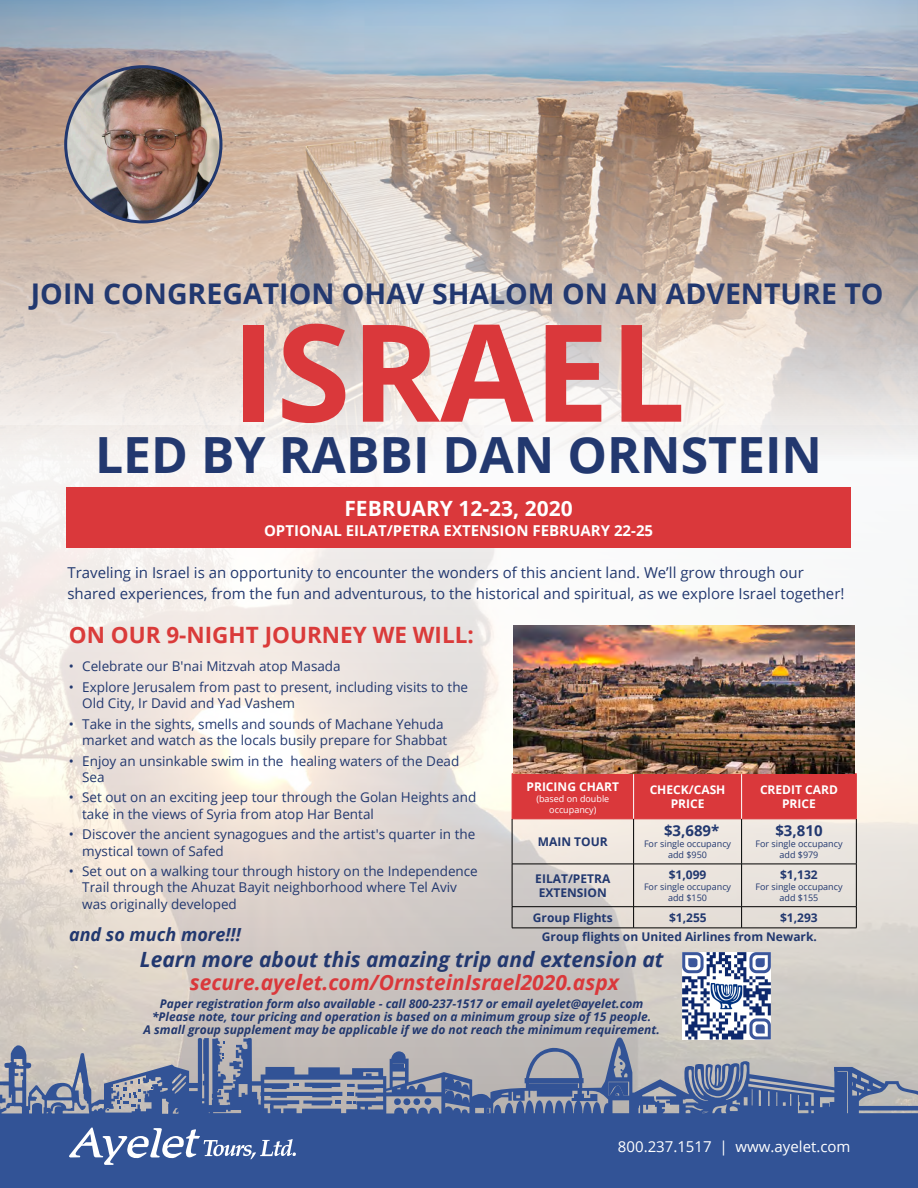
<style>
.page{position:relative;width:918px;height:1188px;background:#fff}
.page>*{position:absolute;margin:0;border:0;box-sizing:border-box;transform-origin:0 0}
.t1{font:700 135.45px "Open Sans";color:#da383b}
.t2{font:700 49.95px "Open Sans";color:#22386f}
.t3{font:700 28.5px "Open Sans";color:#22386f}
.t4{font:700 22.5px "Open Sans";color:#da3b3a}
.t5{font:italic 700 21px "Open Sans";color:#22386f}
.t6{font:italic 700 21px "Open Sans";color:#da383b}
.t7{font:700 21px "Open Sans";color:#fff}
.t8{font:italic 700 18px "Open Sans";color:#22386f}
.t9{font:15px/21px "Open Sans";color:#22386f}
.t10{font:700 15px "Open Sans";color:#fff}
.t11{font:15px "Open Sans";color:#fff}
.t12{font:700 15px "Open Sans";color:#22386f}
.t13{font:13.5px/16.2px "Open Sans";color:#22386f}
.t14{font:italic 700 12px/13.2px "Open Sans";color:#22386f;text-align:center}
.t15{font:700 12px/14.4px "Open Sans";color:#22386f}
.t16{font:700 12px/14.4px "Open Sans";color:#fff;text-align:center}
.t17{font:9px/10.8px "Open Sans";color:#22386f;text-align:center}
.t18{font:9px/10.8px "Open Sans";color:#fff;text-align:center}
</style>
<div class="page">
<img style="left:0;top:461px;width:918px;height:576px">
<svg style="left:0;top:1037px;width:918px;height:151px;background:#6377a1"></svg>
<div style="left:394px;top:1098px;width:7px;height:7px;background:#325396;border-radius:50%"></div>
<div style="left:403px;top:1098px;width:7px;height:7px;background:#325396;border-radius:50%"></div>
<div style="left:413px;top:1098px;width:7px;height:7px;background:#325396;border-radius:50%"></div>
<div style="left:424px;top:1098px;width:7px;height:7px;background:#325396;border-radius:50%"></div>
<svg style="left:116px;top:1079px;width:25px;height:29px"></svg>
<svg style="left:293px;top:1083px;width:70px;height:26px;background:#808ba5"></svg>
<svg style="left:67px;top:1128px;width:229px;height:37px"></svg>
<div style="left:513px;top:774px;width:343px;height:45px;background:#da383b"></div>
<hr style="left:512px;top:773px;width:122px;height:1px;background:#db383b">
<hr style="left:634px;top:773px;width:108px;height:1px;background:#db383b">
<hr style="left:742px;top:773px;width:115px;height:1px;background:#db383b">
<hr style="left:512px;top:774px;width:1px;height:45px;background:#db383b">
<hr style="left:856px;top:774px;width:1px;height:45px;background:#db383b">
<hr style="left:512px;top:819px;width:122px;height:1px;background:#db383b">
<hr style="left:634px;top:819px;width:108px;height:1px;background:#db383b">
<hr style="left:742px;top:819px;width:115px;height:1px;background:#db383b">
<hr style="left:512px;top:819px;width:1px;height:45px;background:#000">
<hr style="left:633px;top:819px;width:1px;height:45px;background:#000">
<hr style="left:741px;top:819px;width:1px;height:45px;background:#000">
<hr style="left:856px;top:819px;width:1px;height:45px;background:#000">
<hr style="left:512px;top:864px;width:122px;height:1px;background:#000">
<hr style="left:512px;top:864px;width:1px;height:43px;background:#000">
<hr style="left:634px;top:864px;width:108px;height:1px;background:#000">
<hr style="left:633px;top:864px;width:1px;height:43px;background:#000">
<hr style="left:742px;top:864px;width:115px;height:1px;background:#000">
<hr style="left:741px;top:864px;width:1px;height:43px;background:#000">
<hr style="left:856px;top:864px;width:1px;height:43px;background:#000">
<hr style="left:512px;top:906px;width:122px;height:1px;background:#000">
<svg style="left:512px;top:907px;width:1px;height:21px"></svg>
<hr style="left:634px;top:906px;width:108px;height:1px;background:#000">
<svg style="left:633px;top:907px;width:1px;height:21px"></svg>
<hr style="left:742px;top:906px;width:115px;height:1px;background:#000">
<svg style="left:741px;top:907px;width:1px;height:21px"></svg>
<svg style="left:856px;top:907px;width:1px;height:21px"></svg>
<hr style="left:512px;top:928px;width:122px;height:1px;background:#000">
<hr style="left:634px;top:928px;width:108px;height:1px;background:#000">
<hr style="left:742px;top:928px;width:115px;height:1px;background:#000">
<hr style="left:633px;top:774px;width:1px;height:45px;background:#fff">
<hr style="left:741px;top:774px;width:1px;height:45px;background:#fff">
<img style="left:0;top:0;width:918px;height:461px">
<div style="left:66px;top:488px;width:785px;height:60px;background:#da383b"></div>
<img style="left:514px;top:626px;width:341px;height:147px">
<img style="left:65px;top:66px;width:156px;height:156px">
<div style="left:64px;top:65px;width:158px;height:158px;border:3px solid #22386f;border-radius:50%"></div>
<img style="left:683px;top:952px;width:87px;height:88px">
<h3 class="t3" style="left:31px;top:273px;width:854px">JOIN CONGREGATION OHAV SHALOM ON AN ADVENTURE TO</h3>
<h1 class="t1" style="left:231px;top:277px;width:456px">ISRAEL</h1>
<h2 class="t2" style="left:95px;top:420px;width:729px">LED BY RABBI DAN ORNSTEIN</h2>
<h3 class="t7" style="left:344px;top:493px;width:230px">FEBRUARY 12-23, 2020</h3>
<p class="t10" style="left:264px;top:520px;width:391px">OPTIONAL EILAT/PETRA EXTENSION FEBRUARY 22-25</p>
<p class="t9" style="left:68px;top:562px;width:779px">Traveling in Israel is an opportunity to encounter the wonders of this ancient land. We’ll grow through our shared experiences, from the fun and adventurous, to the historical and spiritual, as we explore Israel together!</p>
<h3 class="t4" style="left:69px;top:619px;width:407px">ON OUR 9-NIGHT JOURNEY WE WILL:</h3>
<p class="t13" style="left:69px;top:658px;width:274px">• Celebrate our B'nai Mitzvah atop Masada</p>
<p class="t13" style="left:82px;top:678px;width:387px;text-indent:-14px">• Explore Jerusalem from past to present, including visits to the<br>Old City, Ir David and Yad Vashem</p>
<p class="t13" style="left:69px;top:715px;width:380px;text-align:right">• Take in the sights, smells and sounds of Machane Yehuda market and watch as the locals busily prepare for Shabbat</p>
<p class="t13" style="left:82px;top:752px;width:379px;text-indent:-14px">• Enjoy an unsinkable swim in the healing waters of the Dead<br>Sea</p>
<p class="t13" style="left:82px;top:789px;width:396px;text-indent:-14px">• Set out on an exciting jeep tour through the Golan Heights and take in the views of Syria from atop Har Bental</p>
<p class="t13" style="left:82px;top:826px;width:395px;text-indent:-14px">• Discover the ancient synagogues and the artist's quarter in the mystical town of Safed</p>
<p class="t13" style="left:82px;top:863px;width:397px;text-indent:-14px">• Set out on a walking tour through history on the Independence<br>Trail through the Ahuzat Bayit neighborhood where Tel Aviv was originally developed</p>
<h3 class="t8" style="left:69px;top:922px;width:173px">and so much more!!!</h3>
<p class="t16" style="left:527px;top:779px;width:94px">PRICING CHART</p>
<p class="t18" style="left:536px;top:793px;width:75px">(based on double occupancy)</p>
<p class="t16" style="left:650px;top:782px;width:77px">CHECK/CASH<br>PRICE</p>
<p class="t16" style="left:760px;top:782px;width:79px">CREDIT CARD<br>PRICE</p>
<p class="t15" style="left:538px;top:834px;width:71px">MAIN TOUR</p>
<p class="t12" style="left:664px;top:820px;width:57px">$3,689*</p>
<p class="t17" style="left:644px;top:838px;width:89px">For single occupancy add $950</p>
<p class="t12" style="left:775px;top:820px;width:49px">$3,810</p>
<p class="t17" style="left:755px;top:838px;width:89px">For single occupancy add $979</p>
<p class="t15" style="left:535px;top:871px;width:77px">EILAT/PETRA<br>EXTENSION</p>
<p class="t15" style="left:669px;top:867px;width:39px">$1,099</p>
<p class="t17" style="left:644px;top:881px;width:89px">For single occupancy add $150</p>
<p class="t15" style="left:780px;top:867px;width:39px">$1,132</p>
<p class="t17" style="left:755px;top:881px;width:89px">For single occupancy add $155</p>
<p class="t15" style="left:533px;top:910px;width:81px">Group Flights</p>
<p class="t15" style="left:669px;top:910px;width:39px">$1,255</p>
<p class="t15" style="left:542px;top:907px;width:277px;line-height:19.5px;text-align:right">$1,293<br>Group flights on United Airlines from Newark.</p>
<h3 class="t5" style="left:140px;top:945px;width:525px">Learn more about this amazing trip and extension at</h3>
<h3 class="t6" style="left:190px;top:967px;width:431px">secure.ayelet.com/OrnsteinIsrael2020.aspx</h3>
<p class="t14" style="left:144px;top:996px;width:518px">Paper registration form also available - call 800-237-1517 or email ayelet@ayelet.com *Please note, tour pricing and operation is based on a minimum group size of 15 people.<br>A small group supplement may be applicable if we do not reach the minimum requirement.</p>
<p class="t11" style="left:618px;top:1136px;width:234px">800.237.1517 | www.ayelet.com</p>
</div>
